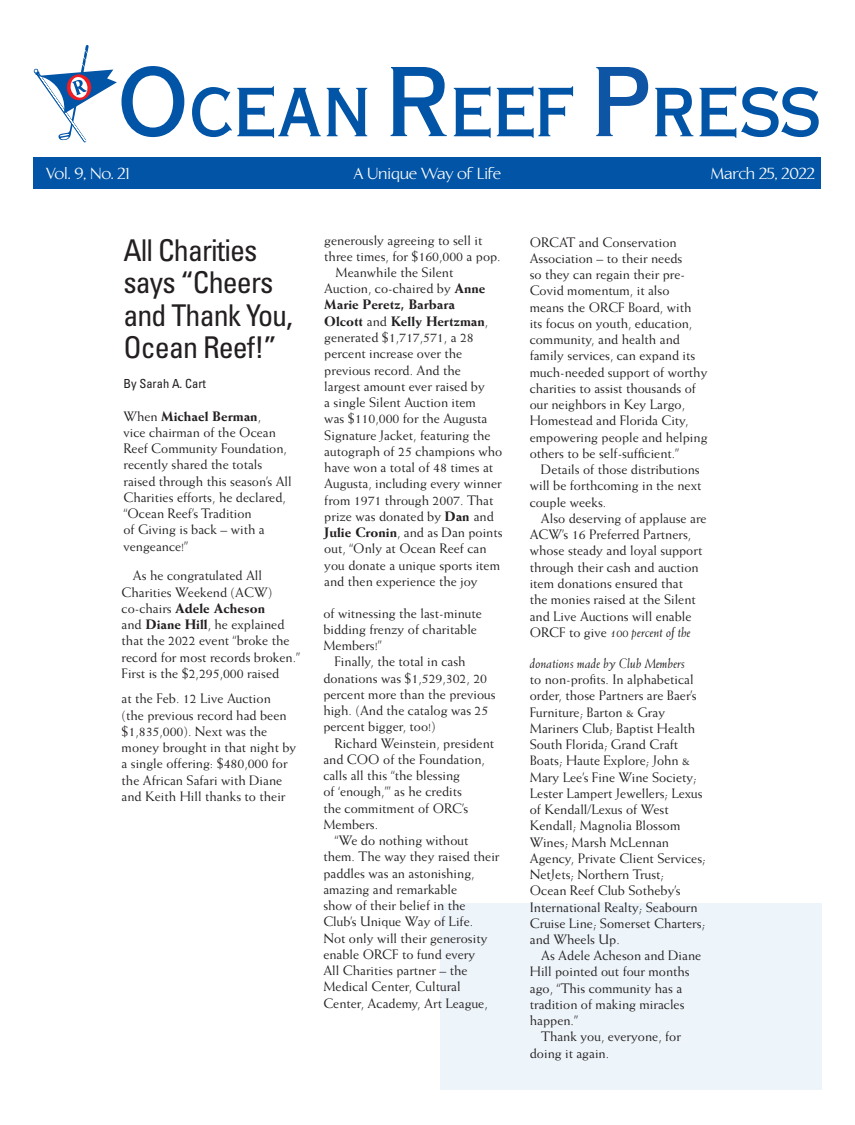
<style>
.page{position:relative;width:855px;height:1125px;background:#fff}
.page>*{position:absolute;margin:0;border:0;box-sizing:border-box;transform-origin:0 0}
.Body_text_first{font:condensed 30px/32.5px "Univers LT Std";letter-spacing:-.03em;color:#231f20}
.Masthead_Copy{font:16.25px "Linotype Aperto";letter-spacing:-.01em;color:#fff}
.Body_text_first-2{font:13.75px/16.2px "Weiss Std";color:#231f20}
.Body_text_main{font:13.75px/16.2px "Weiss Std";color:#231f20}
.t1{font:800 13.75px "Weiss Std";color:#231f20}
.t2{font:italic 13.75px "Weiss Std";color:#231f20}
.Body_text_first-3{font:condensed 12.5px "Univers LT Std";color:#231f20}
.s1{font-weight:800}
.s2{font-weight:400}
.s3{font-style:italic}
</style>
<div class="page">
<div style="left:441px;top:903px;width:381px;height:187px;background:#edf4fa"></div>
<svg style="left:34px;top:45px;width:150px;height:97px"></svg>
<svg style="left:192px;top:86px;width:129px;height:52px"></svg>
<svg style="left:327px;top:88px;width:40px;height:48px"></svg>
<svg style="left:391px;top:67px;width:56px;height:69px"></svg>
<svg style="left:454px;top:86px;width:37px;height:52px"></svg>
<svg style="left:497px;top:86px;width:76px;height:52px"></svg>
<svg style="left:596px;top:67px;width:52px;height:69px"></svg>
<svg style="left:655px;top:88px;width:38px;height:48px"></svg>
<svg style="left:700px;top:86px;width:119px;height:52px"></svg>
<div style="left:34px;top:158px;width:787px;height:31px;background:#0154a6"></div>
<p class="Masthead_Copy" style="left:46px;top:164px;width:85px">Vol. 9, No. 21</p>
<p class="Masthead_Copy" style="left:354px;top:164px;width:149px">A Unique Way of Life</p>
<p class="Masthead_Copy" style="left:711px;top:164px;width:106px">March 25, 2022</p>
<p class="Body_text_first" style="left:123px;top:233px;width:171px">All Charities says “Cheers and Thank You,<br>Ocean Reef!”</p>
<p class="Body_text_first-3" style="left:123px;top:376px;width:84px">By Sarah A. Cart</p>
<p class="Body_text_first-2" style="left:123px;top:408px;width:170px">When <span class="s1">Michael Berman</span>,<br>vice chairman of the Ocean<br>Reef Community Foundation, recently shared the totals raised through this season’s All<br>Charities efforts, he declared, “Ocean Reef’s Tradition<br>of Giving is back – with a vengeance!”</p>
<p class="Body_text_main" style="left:122px;top:567px;width:180px;text-indent:11px">As he congratulated All<br>Charities Weekend (ACW) co-chairs <span class="s1">Adele Acheson<br></span>and <span class="s1">Diane Hill</span>, he explained that the 2022 event “broke the record for most records broken.”<br>First is the $2,295,000 raised</p>
<p class="Body_text_main" style="left:122px;top:690px;width:176px">at the Feb. 12 Live Auction (the previous record had been $1,835,000). Next was the money brought in that night by a single offering: $480,000 for the African Safari with Diane and Keith Hill thanks to their</p>
<p class="Body_text_first-2" style="left:324px;top:232px;width:160px">generously agreeing to sell it</p>
<p class="Body_text_first-2" style="left:324px;top:248px;width:178px">three times, for $160,000 a pop.</p>
<p class="Body_text_first-2" style="left:336px;top:264px;width:119px">Meanwhile the Silent</p>
<p class="Body_text_first-2" style="left:324px;top:280px;width:163px">Auction, co-chaired by <span class="s1">Anne</span></p>
<p class="t1" style="left:324px;top:296px;width:132px">Marie Peretz, Barbara</p>
<p class="t1" style="left:324px;top:313px;width:166px">Olcott <span class="s2">and</span> Kelly Hertzman<span class="s2">,</span></p>
<p class="Body_text_first-2" style="left:324px;top:329px;width:151px">generated $1,717,571, a 28</p>
<p class="Body_text_first-2" style="left:324px;top:345px;width:140px">percent increase over the</p>
<p class="Body_text_first-2" style="left:324px;top:362px;width:138px">previous record. And the</p>
<p class="Body_text_first-2" style="left:324px;top:378px;width:162px">largest amount ever raised by</p>
<p class="Body_text_first-2" style="left:324px;top:394px;width:153px">a single Silent Auction item</p>
<p class="Body_text_first-2" style="left:324px;top:410px;width:165px">was $110,000 for the Augusta</p>
<p class="Body_text_first-2" style="left:324px;top:427px;width:168px">Signature Jacket, featuring the</p>
<p class="Body_text_first-2" style="left:324px;top:443px;width:180px">autograph of 25 champions who</p>
<p class="Body_text_first-2" style="left:324px;top:459px;width:170px">have won a total of 48 times at</p>
<p class="Body_text_first-2" style="left:324px;top:475px;width:179px">Augusta, including every winner</p>
<p class="Body_text_first-2" style="left:324px;top:492px;width:171px">from 1971 through 2007. That</p>
<p class="Body_text_first-2" style="left:324px;top:508px;width:171px">prize was donated by <span class="s1">Dan</span> and</p>
<p class="Body_text_first-2" style="left:324px;top:524px;width:180px"><span class="s1">Julie Cronin</span>, and as Dan points</p>
<p class="Body_text_first-2" style="left:324px;top:540px;width:164px">out, “Only at Ocean Reef can</p>
<p class="Body_text_first-2" style="left:324px;top:557px;width:177px">you donate a unique sports item</p>
<p class="Body_text_first-2" style="left:324px;top:573px;width:155px">and then experience the joy</p>
<p class="Body_text_first-2" style="left:323px;top:605px;width:160px">of witnessing the last-minute bidding frenzy of charitable<br>Members!”</p>
<p class="Body_text_first-2" style="left:323px;top:653px;width:174px;text-indent:11px">Finally, the total in cash donations was $1,529,302, 20 percent more than the previous high. (And the catalog was 25 percent bigger, too!)</p>
<p class="Body_text_first-2" style="left:335px;top:735px;width:161px">Richard Weinstein, president</p>
<p class="Body_text_first-2" style="left:323px;top:751px;width:163px">and COO of the Foundation,</p>
<p class="Body_text_first-2" style="left:323px;top:767px;width:138px">calls all this “the blessing</p>
<p class="Body_text_first-2" style="left:323px;top:783px;width:140px">of ‘enough,’” as he credits</p>
<p class="Body_text_first-2" style="left:323px;top:800px;width:147px">the commitment of ORC’s</p>
<p class="Body_text_first-2" style="left:323px;top:816px;width:56px">Members.</p>
<p class="Body_text_first-2" style="left:335px;top:832px;width:135px">“We do nothing without</p>
<p class="Body_text_first-2" style="left:323px;top:848px;width:178px">them. The way they raised their</p>
<p class="Body_text_first-2" style="left:323px;top:865px;width:153px">paddles was an astonishing,</p>
<p class="Body_text_first-2" style="left:323px;top:881px;width:135px">amazing and remarkable</p>
<p class="Body_text_first-2" style="left:323px;top:897px;width:144px">show of their belief in the</p>
<p class="Body_text_first-2" style="left:323px;top:913px;width:151px">Club’s Unique Way of Life.</p>
<p class="Body_text_first-2" style="left:323px;top:930px;width:166px">Not only will their generosity</p>
<p class="Body_text_first-2" style="left:323px;top:946px;width:154px">enable ORCF to fund every</p>
<p class="Body_text_first-2" style="left:323px;top:962px;width:146px">All Charities partner – the</p>
<p class="Body_text_first-2" style="left:323px;top:978px;width:139px">Medical Center, Cultural</p>
<p class="Body_text_first-2" style="left:323px;top:995px;width:166px">Center, Academy, Art League,</p>
<p class="Body_text_first-2" style="left:530px;top:234px;width:179px">ORCAT and Conservation<br>Association – to their needs<br>so they can regain their pre-<br>Covid momentum, it also<br>means the ORCF Board, with its focus on youth, education, community, and health and family services, can expand its much-needed support of worthy charities to assist thousands of our neighbors in Key Largo,<br>Homestead and Florida City, empowering people and helping others to be self-sufficient.”</p>
<p class="Body_text_first-2" style="left:530px;top:461px;width:173px;text-indent:11px">Details of those distributions will be forthcoming in the next couple weeks.</p>
<p class="Body_text_first-2" style="left:530px;top:510px;width:179px;text-indent:11px">Also deserving of applause are<br>ACW’s 16 Preferred Partners, whose steady and loyal support through their cash and auction item donations ensured that<br>the monies raised at the Silent and Live Auctions will enable<br>ORCF to give <span class="s3">100 percent of the</span></p>
<p class="t2" style="left:530px;top:655px;width:157px">donations made by Club Members</p>
<p class="Body_text_first-2" style="left:530px;top:671px;width:177px">to non-profits. In alphabetical order, those Partners are Baer’s<br>Furniture; Barton &amp; Gray<br>Mariners Club; Baptist Health<br>South Florida; Grand Craft<br>Boats; Haute Explore; John &amp;<br>Mary Lee’s Fine Wine Society;<br>Lester Lampert Jewellers; Lexus of Kendall/Lexus of West<br>Kendall; Magnolia Blossom<br>Wines; Marsh McLennan<br>Agency, Private Client Services;<br>NetJets; Northern Trust;<br>Ocean Reef Club Sotheby’s<br>International Realty; Seabourn<br>Cruise Line; Somerset Charters; and Wheels Up.</p>
<p class="Body_text_first-2" style="left:530px;top:947px;width:173px;text-indent:11px">As Adele Acheson and Diane<br>Hill pointed out four months ago, “This community has a tradition of making miracles happen.”</p>
<p class="Body_text_first-2" style="left:530px;top:1028px;width:153px;text-indent:11px">Thank you, everyone, for doing it again.</p>
</div>
